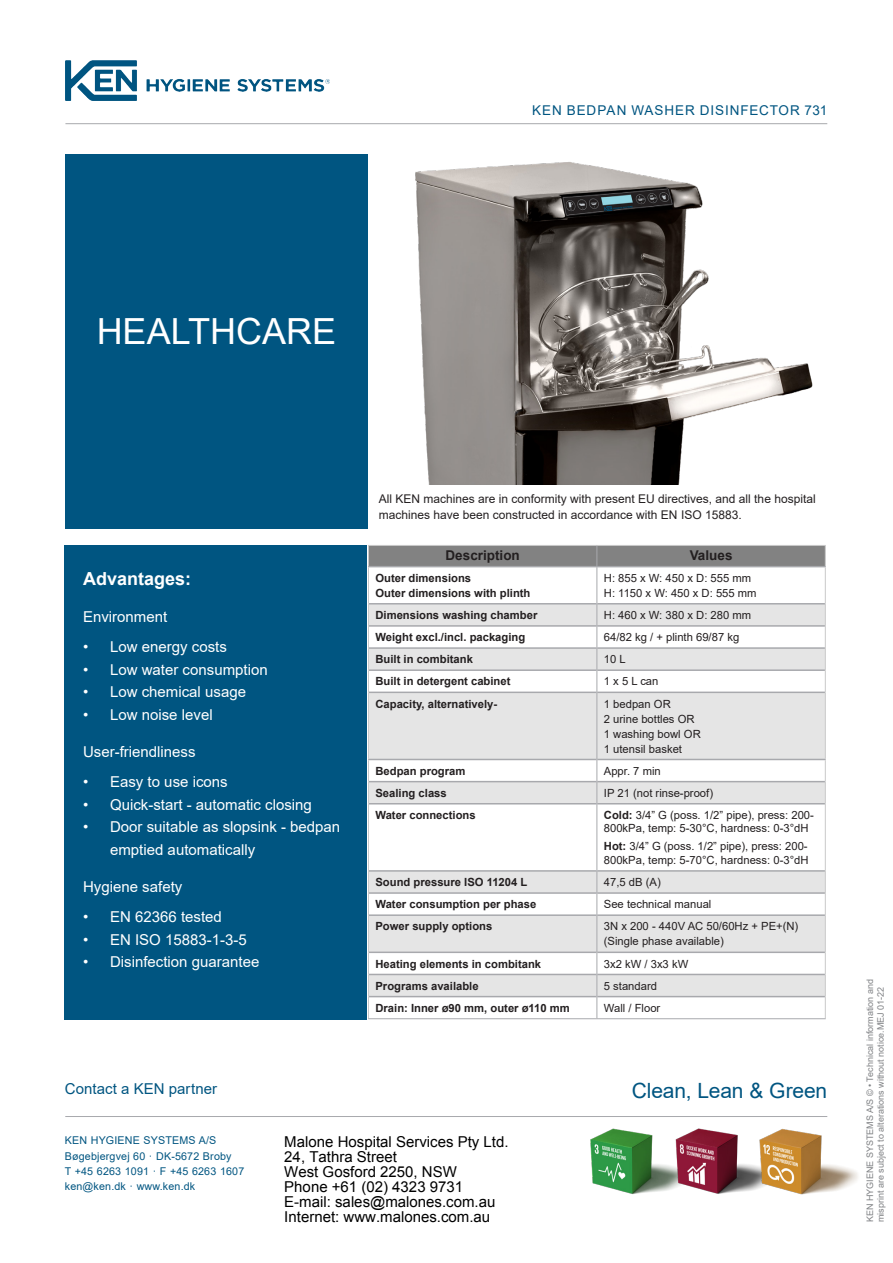
<style>
.page{position:relative;width:893px;height:1263px;background:#fff}
.page>*{position:absolute;margin:0;border:0;box-sizing:border-box;transform-origin:0 0}
.t1{font:36px "Arial";color:#fff}
.KEN_Produktoverskrif{font:21px "Arial";letter-spacing:-.005em;color:#005581}
.t2{font:700 18px "Arial";color:#fff}
.t3{font:15px/22.5px "Arial";color:#fff}
.t4{font:15px/15px "Arial";color:#000}
.KEN_Produktoverskrif-2{font:15px "Arial";letter-spacing:.005em;color:#005581}
.KEN_model{font:13.5px "Arial";letter-spacing:.065em;color:#005581}
.t5{font:700 13.5px "Arial";color:#231f20}
.t6{font:12px/16.5px "Arial";color:#231f20}
.t7{font:11.25px/15px "Arial";color:#231f20}
.t8{font:700 11.25px "Arial";color:#231f20}
.Brød_Lille{font:10.65px/15.3px "Arial";letter-spacing:.015em;color:#005581}
.t9{font:9px "Arial";color:#808285}
.s1{font-weight:700}
</style>
<div class="page">
<hr style="left:65px;top:1116px;width:762px;height:1px;background:#a8a9ad">
<img style="left:590px;top:1128px;width:83px;height:66px">
<img style="left:673px;top:1128px;width:85px;height:66px">
<img style="left:758px;top:1128px;width:100px;height:67px">
<hr style="left:369px;top:603px;width:227px;height:1px;background:#a8a9ad">
<hr style="left:597px;top:603px;width:228px;height:1px;background:#a8a9ad">
<hr style="left:369px;top:870px;width:227px;height:2px;background:#a8a9ad">
<hr style="left:597px;top:870px;width:228px;height:2px;background:#a8a9ad">
<hr style="left:368px;top:804px;width:1px;height:67px;background:#c9c9c9">
<hr style="left:825px;top:804px;width:1px;height:67px;background:#c9c9c9">
<svg style="left:368px;top:545px;width:458px;height:22px"></svg>
<hr style="left:596px;top:567px;width:1px;height:37px;background:#a8a9ad">
<hr style="left:596px;top:804px;width:1px;height:67px;background:#a8a9ad">
<svg style="left:368px;top:871px;width:458px;height:147px"></svg>
<hr style="left:368px;top:567px;width:1px;height:37px;background:#c9c9c9">
<hr style="left:825px;top:567px;width:1px;height:37px;background:#c9c9c9">
<svg style="left:368px;top:604px;width:458px;height:200px"></svg>
<hr style="left:368px;top:692px;width:1px;height:67px;background:#c9c9c9">
<hr style="left:825px;top:692px;width:1px;height:67px;background:#c9c9c9">
<hr style="left:368px;top:1018px;width:229px;height:1px;background:#a8a9ad">
<hr style="left:597px;top:1018px;width:229px;height:1px;background:#a8a9ad">
<div style="left:65px;top:545px;width:302px;height:474px;background:#005581"></div>
<div style="left:65px;top:154px;width:302px;height:375px;background:#005581"></div>
<img style="left:367px;top:154px;width:446px;height:331px">
<hr style="left:65px;top:123px;width:762px;height:1px;background:#a8a9ad">
<img style="left:65px;top:61px;width:265px;height:39px">
<p class="KEN_model" style="left:532px;top:101px;width:297px">KEN BEDPAN WASHER DISINFECTOR 731</p>
<p class="t1" style="left:97px;top:307px;width:241px">HEALTHCARE</p>
<p class="t2" style="left:83px;top:566px;width:110px">Advantages:</p>
<p class="t3" style="left:83px;top:605px;width:86px">Environment</p>
<p class="t3" style="left:83px;top:635px;width:145px">• Low energy costs</p>
<p class="t3" style="left:83px;top:658px;width:186px">• Low water consumption</p>
<p class="t3" style="left:83px;top:680px;width:164px">• Low chemical usage</p>
<p class="t3" style="left:83px;top:703px;width:131px">• Low noise level</p>
<p class="t3" style="left:83px;top:740px;width:114px">User-friendliness</p>
<p class="t3" style="left:83px;top:770px;width:146px">• Easy to use icons</p>
<p class="t3" style="left:83px;top:793px;width:230px">• Quick-start - automatic closing</p>
<p class="t3" style="left:110px;top:815px;width:232px;text-indent:-27px">• Door suitable as slopsink - bedpan emptied automatically</p>
<p class="t3" style="left:83px;top:875px;width:101px">Hygiene safety</p>
<p class="t3" style="left:83px;top:905px;width:140px">• EN 62366 tested</p>
<p class="t3" style="left:83px;top:928px;width:165px">• EN ISO 15883-1-3-5</p>
<p class="t3" style="left:83px;top:950px;width:178px">• Disinfection guarantee</p>
<p class="t6" style="left:379px;top:490px;width:438px">All KEN machines are in conformity with present EU directives, and all the hospital machines have been constructed in accordance with EN ISO 15883.</p>
<p class="t5" style="left:446px;top:546px;width:76px">Description</p>
<p class="t5" style="left:690px;top:546px;width:44px">Values</p>
<p class="t8" style="left:375px;top:570px;width:97px">Outer dimensions</p>
<p class="t8" style="left:375px;top:585px;width:157px">Outer dimensions with plinth</p>
<p class="t7" style="left:604px;top:570px;width:154px">H: 855 x W: 450 x D: 555 mm<br>H: 1150 x W: 450 x D: 555 mm</p>
<p class="t8" style="left:375px;top:607px;width:163px">Dimensions washing chamber</p>
<p class="t7" style="left:604px;top:607px;width:149px">H: 460 x W: 380 x D: 280 mm</p>
<p class="t8" style="left:375px;top:629px;width:151px">Weight excl./incl. packaging</p>
<p class="t7" style="left:604px;top:629px;width:137px">64/82 kg / + plinth 69/87 kg</p>
<p class="t8" style="left:375px;top:651px;width:99px">Built in combitank</p>
<p class="t7" style="left:604px;top:652px;width:23px">10 L</p>
<p class="t8" style="left:375px;top:673px;width:137px">Built in detergent cabinet</p>
<p class="t7" style="left:604px;top:674px;width:56px">1 x 5 L can</p>
<p class="t8" style="left:375px;top:696px;width:123px">Capacity, alternatively-</p>
<p class="t7" style="left:604px;top:696px;width:98px">1 bedpan OR<br>2 urine bottles OR<br>1 washing bowl OR<br>1 utensil basket</p>
<p class="t8" style="left:375px;top:763px;width:92px">Bedpan program</p>
<p class="t7" style="left:604px;top:763px;width:58px">Appr. 7 min</p>
<p class="t8" style="left:375px;top:785px;width:73px">Sealing class</p>
<p class="t7" style="left:604px;top:785px;width:111px">IP 21 (not rinse-proof)</p>
<p class="t8" style="left:375px;top:807px;width:102px">Water connections</p>
<p class="t7" style="left:604px;top:808px;width:212px;line-height:13.5px"><span class="s1">Cold:</span> 3/4” G (poss. 1/2” pipe), press: 200-<br>800kPa, temp: 5-30°C, hardness: 0-3°dH</p>
<p class="t7" style="left:604px;top:840px;width:206px;line-height:13.5px"><span class="s1">Hot:</span> 3/4” G (poss. 1/2” pipe), press: 200-<br>800kPa, temp: 5-70°C, hardness: 0-3°dH</p>
<p class="t8" style="left:375px;top:874px;width:153px">Sound pressure ISO 11204 L</p>
<p class="t7" style="left:604px;top:874px;width:58px">47,5 dB (A)</p>
<p class="t8" style="left:375px;top:896px;width:162px">Water consumption per phase</p>
<p class="t7" style="left:604px;top:897px;width:109px">See technical manual</p>
<p class="t8" style="left:375px;top:918px;width:118px">Power supply options</p>
<p class="t7" style="left:604px;top:919px;width:196px">3N x 200 - 440V AC 50/60Hz + PE+(N) (Single phase available)</p>
<p class="t8" style="left:375px;top:956px;width:167px">Heating elements in combitank</p>
<p class="t7" style="left:604px;top:956px;width:86px">3x2 kW / 3x3 kW</p>
<p class="t8" style="left:375px;top:978px;width:105px">Programs available</p>
<p class="t7" style="left:604px;top:978px;width:55px">5 standard</p>
<p class="t8" style="left:375px;top:1000px;width:196px">Drain: Inner ø90 mm, outer ø110 mm</p>
<p class="t7" style="left:604px;top:1000px;width:58px">Wall / Floor</p>
<p class="KEN_Produktoverskrif-2" style="left:65px;top:1078px;width:154px">Contact a KEN partner</p>
<p class="KEN_Produktoverskrif" style="left:632px;top:1076px;width:197px">Clean, Lean &amp; Green</p>
<p class="Brød_Lille" style="left:65px;top:1133px;width:168px">KEN HYGIENE SYSTEMS A/S<br>Bøgebjergvej 60 · DK-5672 Broby</p>
<p class="Brød_Lille" style="left:65px;top:1163px;width:181px">T +45 6263 1091 · F +45 6263 1607 ken@ken.dk · www.ken.dk</p>
<h3 class="t4" style="left:284px;top:1134px;width:226px">Malone Hospital Services Pty Ltd.<br>24, Tathra Street<br>West Gosford 2250, NSW<br>Phone +61 (02) 4323 9731<br>E-mail: sales@malones.com.au<br>Internet: www.malones.com.au</h3>
<p class="t9" style="left:864px;top:1222px;width:244px;rotate:-90deg">KEN HYGIENE SYSTEMS A/S © • Technical information and</p>
<p class="t9" style="left:875px;top:1222px;width:237px;rotate:-90deg">misprint are subject to alterations without notice.MEJ 01-22</p>
</div>
